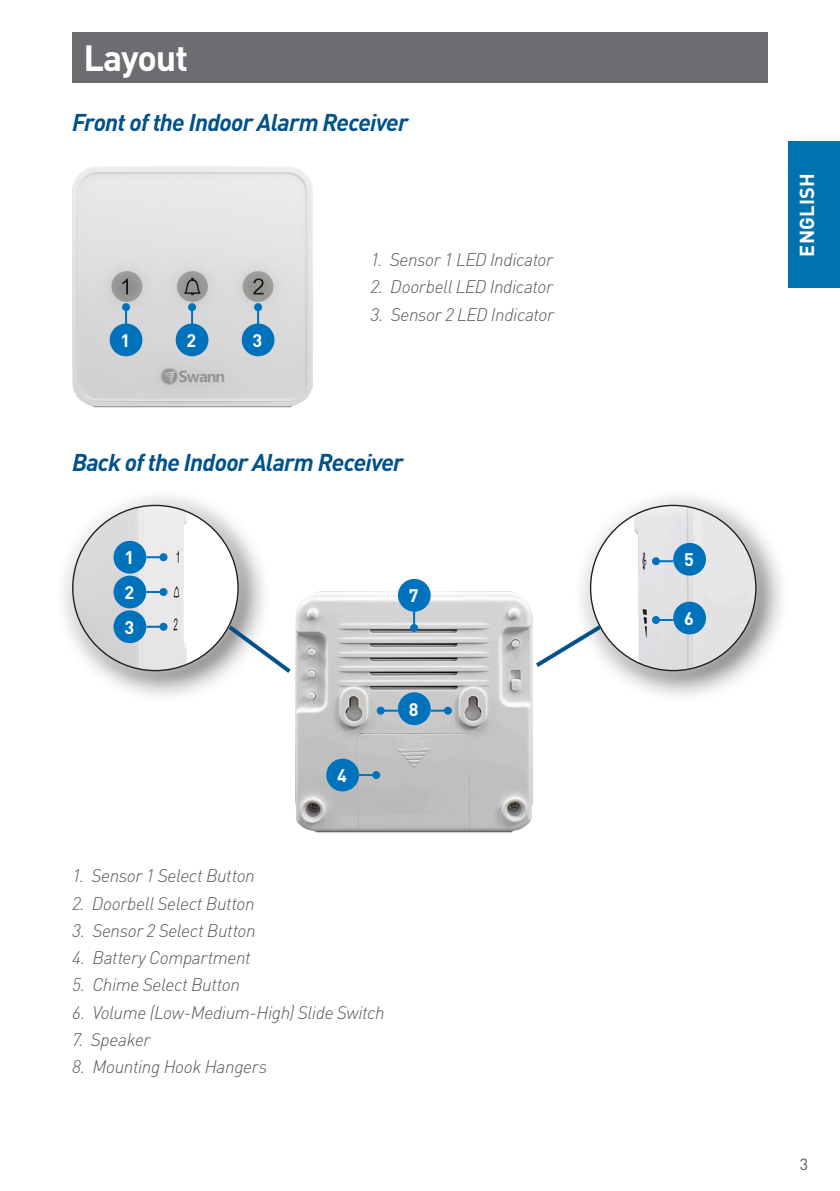
<style>
.page{position:relative;width:840px;height:1191px;background:#fff}
.page>*{position:absolute;margin:0;border:0;box-sizing:border-box;transform-origin:0 0}
.Page_Title{font:700 36px "DIN Pro";letter-spacing:-.03em;color:#fff}
.t1{font:italic 700 24px "DIN Pro";letter-spacing:-.03em;color:#01518a}
.t2{font:700 20px "DIN Pro";letter-spacing:.01em;color:#fff}
.Captions{font:italic 300 18px "DIN Pro";letter-spacing:-.02em;color:#57585a}
.t3{font:700 18px "DIN Pro";color:#fff}
.t4{font:16px "DIN Pro";color:#57585a}
</style>
<div class="page">
<div style="left:788px;top:142px;width:51px;height:146px;background:#0073ae"></div>
<div style="left:72px;top:32px;width:695px;height:50px;background:#6c6d70"></div>
<img style="left:295px;top:591px;width:237px;height:242px">
<div style="left:55px;top:488px;width:216px;height:216px;background:#231f20;opacity:.75"></div>
<div style="left:60px;top:492px;width:191px;height:192px;background:#fff;opacity:.75"></div>
<div style="left:73px;top:505px;width:165px;height:165px;background:#fff;border-radius:50%"></div>
<img style="left:73px;top:505px;width:113px;height:165px">
<div style="left:572px;top:488px;width:216px;height:216px;background:#231f20;opacity:.75"></div>
<div style="left:577px;top:492px;width:191px;height:192px;background:#fff;opacity:.75"></div>
<div style="left:590px;top:505px;width:165px;height:165px;background:#fff;border-radius:50%"></div>
<img style="left:633px;top:505px;width:122px;height:165px">
<svg style="left:224px;top:621px;width:67px;height:56px"></svg>
<svg style="left:531px;top:621px;width:74px;height:50px"></svg>
<img style="left:72px;top:167px;width:240px;height:241px">
<div style="left:110px;top:324px;width:31px;height:31px;background:#0072bc;border-radius:50%"></div>
<div style="left:110px;top:323px;width:32px;height:33px;border:2px solid #0072bc;border-radius:50%"></div>
<svg style="left:125px;top:311px;width:2px;height:13px"></svg>
<div style="left:122px;top:303px;width:8px;height:8px;background:#0072bc;border-radius:50%"></div>
<div style="left:176px;top:324px;width:31px;height:31px;background:#0072bc;border-radius:50%"></div>
<div style="left:176px;top:323px;width:32px;height:33px;border:2px solid #0072bc;border-radius:50%"></div>
<svg style="left:191px;top:311px;width:2px;height:13px"></svg>
<div style="left:188px;top:303px;width:8px;height:8px;background:#0072bc;border-radius:50%"></div>
<div style="left:242px;top:324px;width:31px;height:31px;background:#0072bc;border-radius:50%"></div>
<div style="left:241px;top:323px;width:33px;height:33px;border:2px solid #0072bc;border-radius:50%"></div>
<svg style="left:257px;top:311px;width:2px;height:13px"></svg>
<div style="left:254px;top:303px;width:8px;height:8px;background:#0072bc;border-radius:50%"></div>
<div style="left:114px;top:542px;width:31px;height:31px;background:#0072bc;border-radius:50%"></div>
<div style="left:113px;top:541px;width:33px;height:32px;border:2px solid #0072bc;border-radius:50%"></div>
<div style="left:673px;top:544px;width:31px;height:31px;background:#0072bc;border-radius:50%"></div>
<div style="left:672px;top:543px;width:33px;height:32px;border:2px solid #0072bc;border-radius:50%"></div>
<div style="left:673px;top:602px;width:31px;height:31px;background:#0072bc;border-radius:50%"></div>
<div style="left:672px;top:601px;width:33px;height:33px;border:2px solid #0072bc;border-radius:50%"></div>
<div style="left:398px;top:693px;width:31px;height:31px;background:#0072bc;border-radius:50%"></div>
<div style="left:397px;top:692px;width:33px;height:33px;border:2px solid #0072bc;border-radius:50%"></div>
<div style="left:398px;top:580px;width:31px;height:31px;background:#0072bc;border-radius:50%"></div>
<div style="left:397px;top:579px;width:33px;height:32px;border:2px solid #0072bc;border-radius:50%"></div>
<div style="left:327px;top:759px;width:31px;height:31px;background:#0072bc;border-radius:50%"></div>
<div style="left:326px;top:758px;width:33px;height:33px;border:2px solid #0072bc;border-radius:50%"></div>
<div style="left:114px;top:576px;width:31px;height:31px;background:#0072bc;border-radius:50%"></div>
<div style="left:113px;top:575px;width:33px;height:33px;border:2px solid #0072bc;border-radius:50%"></div>
<div style="left:114px;top:611px;width:31px;height:31px;background:#0072bc;border-radius:50%"></div>
<div style="left:113px;top:610px;width:33px;height:33px;border:2px solid #0072bc;border-radius:50%"></div>
<svg style="left:146px;top:556px;width:13px;height:2px"></svg>
<div style="left:159px;top:553px;width:8px;height:8px;background:#0072bc;border-radius:50%"></div>
<svg style="left:413px;top:611px;width:2px;height:13px"></svg>
<div style="left:410px;top:624px;width:8px;height:8px;background:#0072bc;border-radius:50%"></div>
<svg style="left:659px;top:560px;width:13px;height:2px"></svg>
<svg style="left:651px;top:557px;width:8px;height:8px"></svg>
<svg style="left:659px;top:619px;width:13px;height:2px"></svg>
<svg style="left:651px;top:616px;width:8px;height:8px"></svg>
<svg style="left:384px;top:709px;width:13px;height:2px"></svg>
<div style="left:376px;top:706px;width:8px;height:8px;background:#0072bc;border-radius:50%"></div>
<svg style="left:430px;top:709px;width:13px;height:2px"></svg>
<svg style="left:443px;top:706px;width:8px;height:8px"></svg>
<svg style="left:359px;top:774px;width:13px;height:2px"></svg>
<div style="left:372px;top:771px;width:8px;height:8px;background:#0072bc;border-radius:50%"></div>
<svg style="left:146px;top:591px;width:13px;height:2px"></svg>
<div style="left:159px;top:588px;width:8px;height:8px;background:#0072bc;border-radius:50%"></div>
<svg style="left:146px;top:626px;width:13px;height:2px"></svg>
<div style="left:159px;top:623px;width:8px;height:8px;background:#0072bc;border-radius:50%"></div>
<p class="Page_Title" style="left:83px;top:28px;width:106px">Layout</p>
<p class="t1" style="left:72px;top:103px;width:337px">Front of the Indoor Alarm Receiver</p>
<p class="t3" style="left:120px;top:325px;width:11px">1</p>
<p class="t3" style="left:186px;top:325px;width:11px">2</p>
<p class="t3" style="left:252px;top:325px;width:11px">3</p>
<p class="Captions" style="left:370px;top:246px;width:184px">1. Sensor 1 LED Indicator</p>
<p class="Captions" style="left:370px;top:273px;width:184px">2. Doorbell LED Indicator</p>
<p class="Captions" style="left:370px;top:300px;width:185px">3. Sensor 2 LED Indicator</p>
<p class="t1" style="left:72px;top:443px;width:333px">Back of the Indoor Alarm Receiver</p>
<p class="t3" style="left:124px;top:542px;width:11px">1</p>
<p class="t3" style="left:683px;top:544px;width:11px">5</p>
<p class="t3" style="left:124px;top:577px;width:11px">2</p>
<p class="t3" style="left:124px;top:612px;width:11px">3</p>
<p class="t3" style="left:337px;top:760px;width:11px">4</p>
<p class="t3" style="left:408px;top:580px;width:11px">7</p>
<p class="t3" style="left:408px;top:694px;width:11px">8</p>
<p class="Captions" style="left:72px;top:862px;width:184px">1. Sensor 1 Select Button</p>
<p class="Captions" style="left:72px;top:889px;width:184px">2. Doorbell Select Button</p>
<p class="Captions" style="left:72px;top:916px;width:185px">3. Sensor 2 Select Button</p>
<p class="Captions" style="left:72px;top:944px;width:180px">4. Battery Compartment</p>
<p class="Captions" style="left:72px;top:971px;width:169px">5. Chime Select Button</p>
<p class="Captions" style="left:72px;top:998px;width:314px">6. Volume (Low-Medium-High) Slide Switch</p>
<p class="Captions" style="left:72px;top:1025px;width:80px">7. Speaker</p>
<p class="Captions" style="left:72px;top:1053px;width:196px">8. Mounting Hook Hangers</p>
<p class="t3" style="left:683px;top:603px;width:11px">6</p>
<p class="t2" style="left:789px;top:257px;width:85px;rotate:-90deg">ENGLISH</p>
<p class="t4" style="left:799px;top:1151px;width:10px">3</p>
</div>
